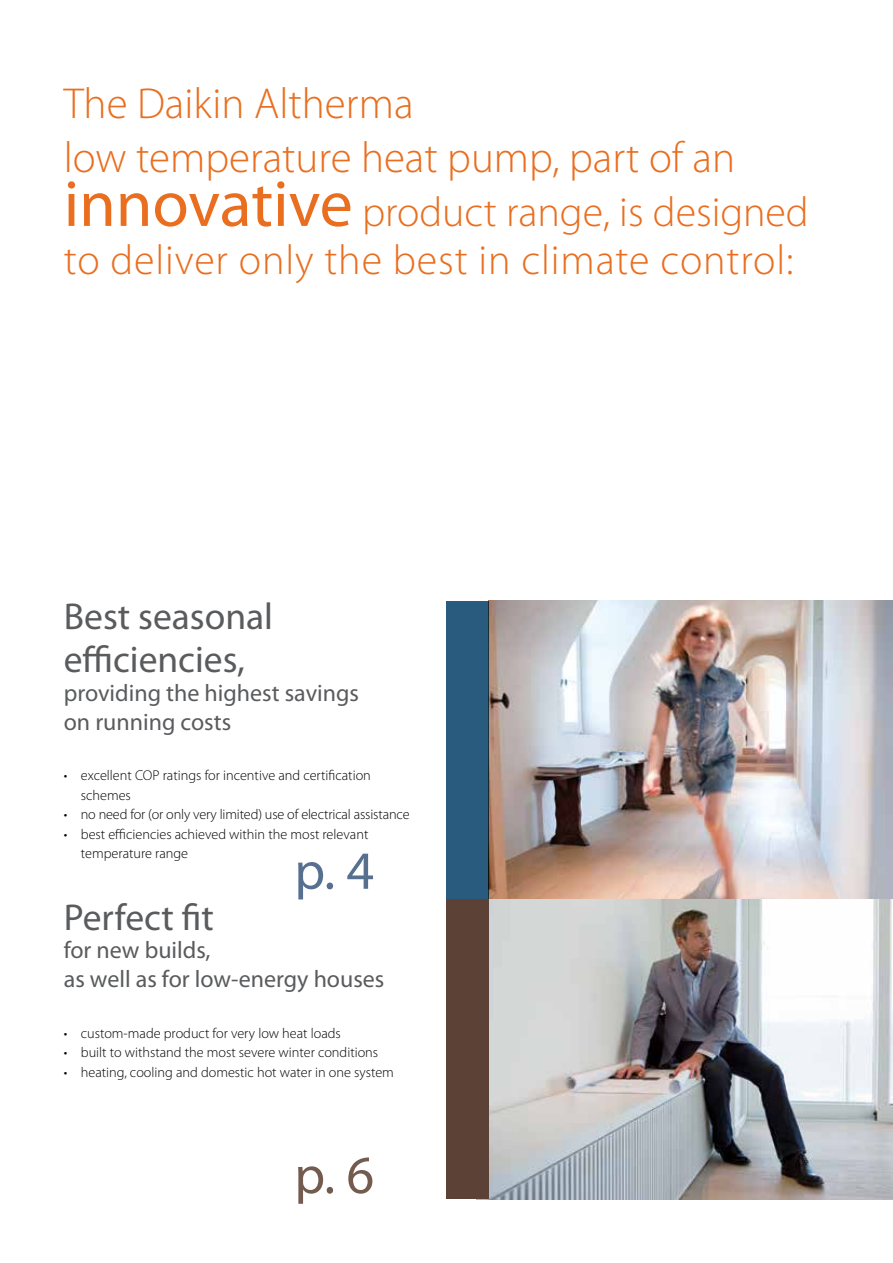
<style>
.page{position:relative;width:893px;height:1263px;background:#fff}
.page>*{position:absolute;margin:0;border:0;box-sizing:border-box;transform-origin:0 0}
.t1{font:54px "Myriad Pro";color:#577090}
.t2{font:54px "Myriad Pro";color:#745b4f}
.t3{font:300 43.5px/54px "Myriad Pro";color:#e96e1f}
.t4{font:300 42px/48px "Myriad Pro";letter-spacing:.02em;color:#e96e1f}
.t5{font:37.5px/43.5px "Myriad Pro";color:#5a5b5d}
.t6{font:24px/28.8px "Myriad Pro";color:#5a5b5d}
.t7{font:300 14.25px/19.5px "Myriad Pro";color:#000}
.s1{font-weight:400;font-size:66px}
</style>
<div class="page">
<img style="left:489px;top:601px;width:404px;height:299px">
<img style="left:489px;top:900px;width:404px;height:299px">
<div style="left:446px;top:601px;width:43px;height:299px;background:#285b7e"></div>
<div style="left:446px;top:900px;width:43px;height:299px;background:#5c4236"></div>
<h2 class="t3" style="left:64px;top:76px;width:673px">The Daikin Altherma<br>low temperature heat pump, part of an</h2>
<h3 class="t4" style="left:64px;top:187px;width:746px"><span class="s1">innovative</span> product range, is designed to deliver only the best in climate control:</h3>
<h3 class="t5" style="left:64px;top:594px;width:211px">Best seasonal efficiencies,</h3>
<h3 class="t6" style="left:64px;top:678px;width:297px">providing the highest savings on running costs</h3>
<p class="t7" style="left:81px;top:766px;width:292px;text-indent:-17px">• excellent COP ratings for incentive and certification schemes</p>
<p class="t7" style="left:64px;top:805px;width:347px">• no need for (or only very limited) use of electrical assistance</p>
<p class="t7" style="left:81px;top:824px;width:289px;text-indent:-17px">• best efficiencies achieved within the most relevant temperature range</p>
<h1 class="t1" style="left:294px;top:837px;width:81px">p. 4</h1>
<h3 class="t5" style="left:64px;top:895px;width:152px">Perfect fit</h3>
<h3 class="t6" style="left:64px;top:936px;width:322px">for new builds,<br>as well as for low-energy houses</h3>
<p class="t7" style="left:64px;top:1023px;width:279px">• custom-made product for very low heat loads</p>
<p class="t7" style="left:64px;top:1042px;width:316px">• built to withstand the most severe winter conditions</p>
<p class="t7" style="left:64px;top:1062px;width:332px">• heating, cooling and domestic hot water in one system</p>
<h1 class="t2" style="left:294px;top:1142px;width:81px">p. 6</h1>
</div>
